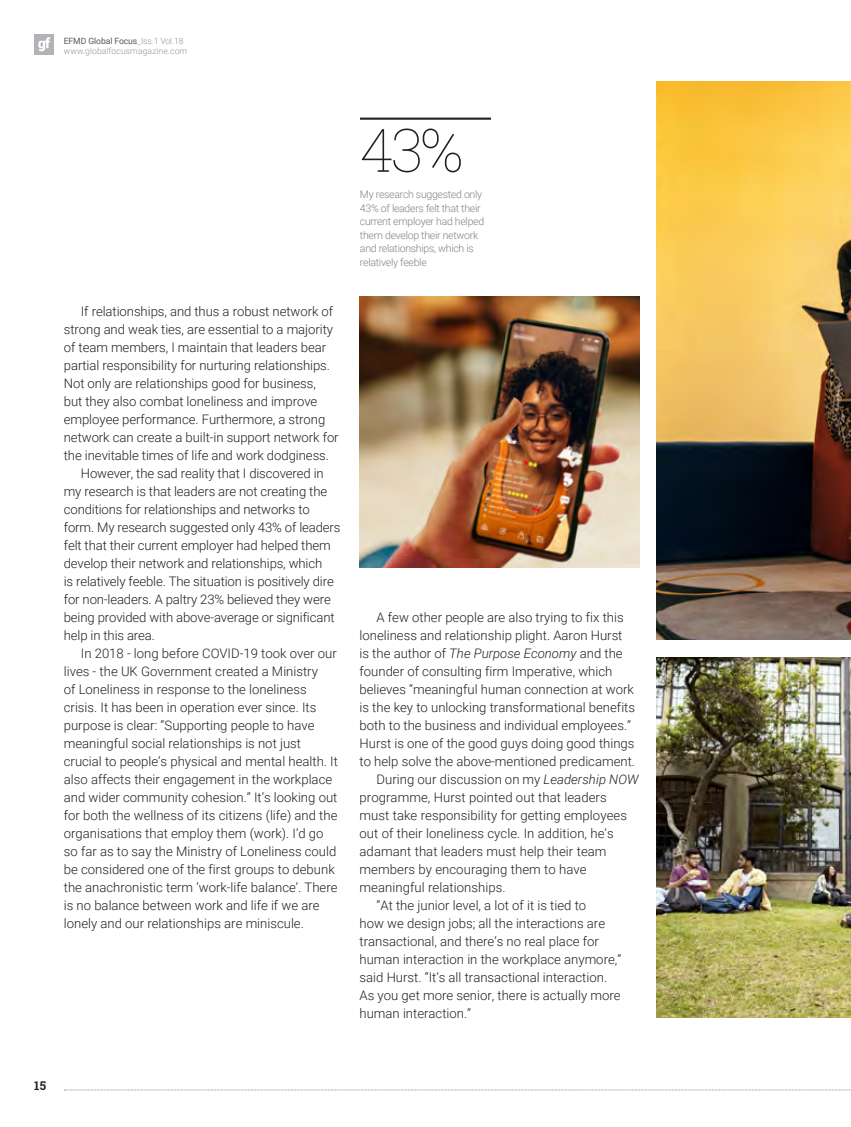
<style>
.page{position:relative;width:851px;height:1127px;background:#fff}
.page>*{position:absolute;margin:0;border:0;box-sizing:border-box;transform-origin:0 0}
.t1{font:100 60px "Roboto Slab";color:#231f20}
.t2{font:300 13.2px "Roboto";color:#231f20}
.t3{font:700 12px "Roboto Slab";color:#231f20}
.t4{font:300 10.5px/13.5px "Roboto";letter-spacing:-.025em;color:#808285}
.t5{font:300 8.7px/10.1px "Roboto";letter-spacing:.01em;color:#939598}
.s1{font-weight:400;color:#57585a}
.s2{font-style:italic}
</style>
<div class="page">
<svg style="left:64px;top:1089px;width:787px;height:1px"></svg>
<div style="left:34px;top:34px;width:20px;height:20px;background:#b2b3b7"></div>
<svg style="left:38px;top:37px;width:12px;height:14px"></svg>
<img style="left:656px;top:82px;width:194px;height:558px">
<img style="left:656px;top:658px;width:194px;height:360px">
<hr style="left:360px;top:118px;width:131px;height:2px;background:#231f20">
<img style="left:360px;top:297px;width:279px;height:271px">
<p class="t5" style="left:64px;top:35px;width:125px"><span class="s1">EFMD Global Focus</span>_Iss.1 Vol.18 www.globalfocusmagazine.com</p>
<p class="t2" style="left:81px;top:302px;width:254px">If relationships, and thus a robust network of</p>
<p class="t2" style="left:64px;top:320px;width:271px">strong and weak ties, are essential to a majority</p>
<p class="t2" style="left:64px;top:338px;width:264px">of team members, I maintain that leaders bear</p>
<p class="t2" style="left:64px;top:356px;width:268px">partial responsibility for nurturing relationships.</p>
<p class="t2" style="left:64px;top:374px;width:253px">Not only are relationships good for business,</p>
<p class="t2" style="left:64px;top:392px;width:255px">but they also combat loneliness and improve</p>
<p class="t2" style="left:64px;top:410px;width:263px">employee performance. Furthermore, a strong</p>
<p class="t2" style="left:64px;top:428px;width:276px">network can create a built-in support network for</p>
<p class="t2" style="left:64px;top:446px;width:266px">the inevitable times of life and work dodginess.</p>
<p class="t2" style="left:81px;top:464px;width:244px">However, the sad reality that I discovered in</p>
<p class="t2" style="left:64px;top:482px;width:265px">my research is that leaders are not creating the</p>
<p class="t2" style="left:64px;top:500px;width:247px">conditions for relationships and networks to</p>
<p class="t2" style="left:64px;top:518px;width:278px">form. My research suggested only 43% of leaders</p>
<p class="t2" style="left:64px;top:536px;width:268px">felt that their current employer had helped them</p>
<p class="t2" style="left:64px;top:554px;width:260px">develop their network and relationships, which</p>
<p class="t2" style="left:64px;top:572px;width:271px">is relatively feeble. The situation is positively dire</p>
<p class="t2" style="left:64px;top:590px;width:268px">for non-leaders. A paltry 23% believed they were</p>
<p class="t2" style="left:64px;top:608px;width:272px">being provided with above-average or significant</p>
<p class="t2" style="left:64px;top:626px;width:93px">help in this area.</p>
<p class="t2" style="left:81px;top:644px;width:257px">In 2018 - long before COVID-19 took over our</p>
<p class="t2" style="left:64px;top:662px;width:255px">lives - the UK Government created a Ministry</p>
<p class="t2" style="left:64px;top:680px;width:244px">of Loneliness in response to the loneliness</p>
<p class="t2" style="left:64px;top:698px;width:254px">crisis. It has been in operation ever since. Its</p>
<p class="t2" style="left:64px;top:716px;width:252px">purpose is clear: “Supporting people to have</p>
<p class="t2" style="left:64px;top:734px;width:239px">meaningful social relationships is not just</p>
<p class="t2" style="left:64px;top:752px;width:275px">crucial to people’s physical and mental health. It</p>
<p class="t2" style="left:64px;top:770px;width:270px">also affects their engagement in the workplace</p>
<p class="t2" style="left:64px;top:788px;width:275px">and wider community cohesion.” It’s looking out</p>
<p class="t2" style="left:64px;top:806px;width:275px">for both the wellness of its citizens (life) and the</p>
<p class="t2" style="left:64px;top:824px;width:261px">organisations that employ them (work). I’d go</p>
<p class="t2" style="left:64px;top:842px;width:274px">so far as to say the Ministry of Loneliness could</p>
<p class="t2" style="left:64px;top:860px;width:272px">be considered one of the first groups to debunk</p>
<p class="t2" style="left:64px;top:878px;width:275px">the anachronistic term ‘work-life balance’. There</p>
<p class="t2" style="left:64px;top:896px;width:257px">is no balance between work and life if we are</p>
<p class="t2" style="left:64px;top:914px;width:241px">lonely and our relationships are miniscule.</p>
<h1 class="t1" style="left:360px;top:109px;width:105px">43%</h1>
<p class="t4" style="left:360px;top:187px;width:126px">My research suggested only<br>43% of leaders felt that their current employer had helped them develop their network and relationships, which is relatively feeble</p>
<p class="t2" style="left:376px;top:608px;width:249px">A few other people are also trying to fix this</p>
<p class="t2" style="left:359px;top:626px;width:264px">loneliness and relationship plight. Aaron Hurst</p>
<p class="t2" style="left:359px;top:644px;width:265px">is the author of <span class="s2">The Purpose Economy</span> and the</p>
<p class="t2" style="left:359px;top:662px;width:254px">founder of consulting firm Imperative, which</p>
<p class="t2" style="left:359px;top:680px;width:276px">believes “meaningful human connection at work</p>
<p class="t2" style="left:359px;top:698px;width:277px">is the key to unlocking transformational benefits</p>
<p class="t2" style="left:359px;top:716px;width:273px">both to the business and individual employees.”</p>
<p class="t2" style="left:359px;top:734px;width:276px">Hurst is one of the good guys doing good things</p>
<p class="t2" style="left:359px;top:752px;width:277px">to help solve the above-mentioned predicament.</p>
<p class="t2" style="left:376px;top:770px;width:263px">During our discussion on my <span class="s2">Leadership NOW</span></p>
<p class="t2" style="left:359px;top:788px;width:249px">programme, Hurst pointed out that leaders</p>
<p class="t2" style="left:359px;top:806px;width:269px">must take responsibility for getting employees</p>
<p class="t2" style="left:359px;top:824px;width:255px">out of their loneliness cycle. In addition, he’s</p>
<p class="t2" style="left:359px;top:842px;width:248px">adamant that leaders must help their team</p>
<p class="t2" style="left:359px;top:860px;width:229px">members by encouraging them to have</p>
<p class="t2" style="left:359px;top:878px;width:148px">meaningful relationships.</p>
<p class="t2" style="left:376px;top:896px;width:211px">“At the junior level, a lot of it is tied to</p>
<p class="t2" style="left:359px;top:914px;width:247px">how we design jobs; all the interactions are</p>
<p class="t2" style="left:359px;top:932px;width:241px">transactional, and there’s no real place for</p>
<p class="t2" style="left:359px;top:950px;width:263px">human interaction in the workplace anymore,”</p>
<p class="t2" style="left:359px;top:968px;width:249px">said Hurst. “It’s all transactional interaction.</p>
<p class="t2" style="left:359px;top:986px;width:262px">As you get more senior, there is actually more</p>
<p class="t2" style="left:359px;top:1004px;width:113px">human interaction.”</p>
<p class="t3" style="left:34px;top:1077px;width:13px">15</p>
</div>
